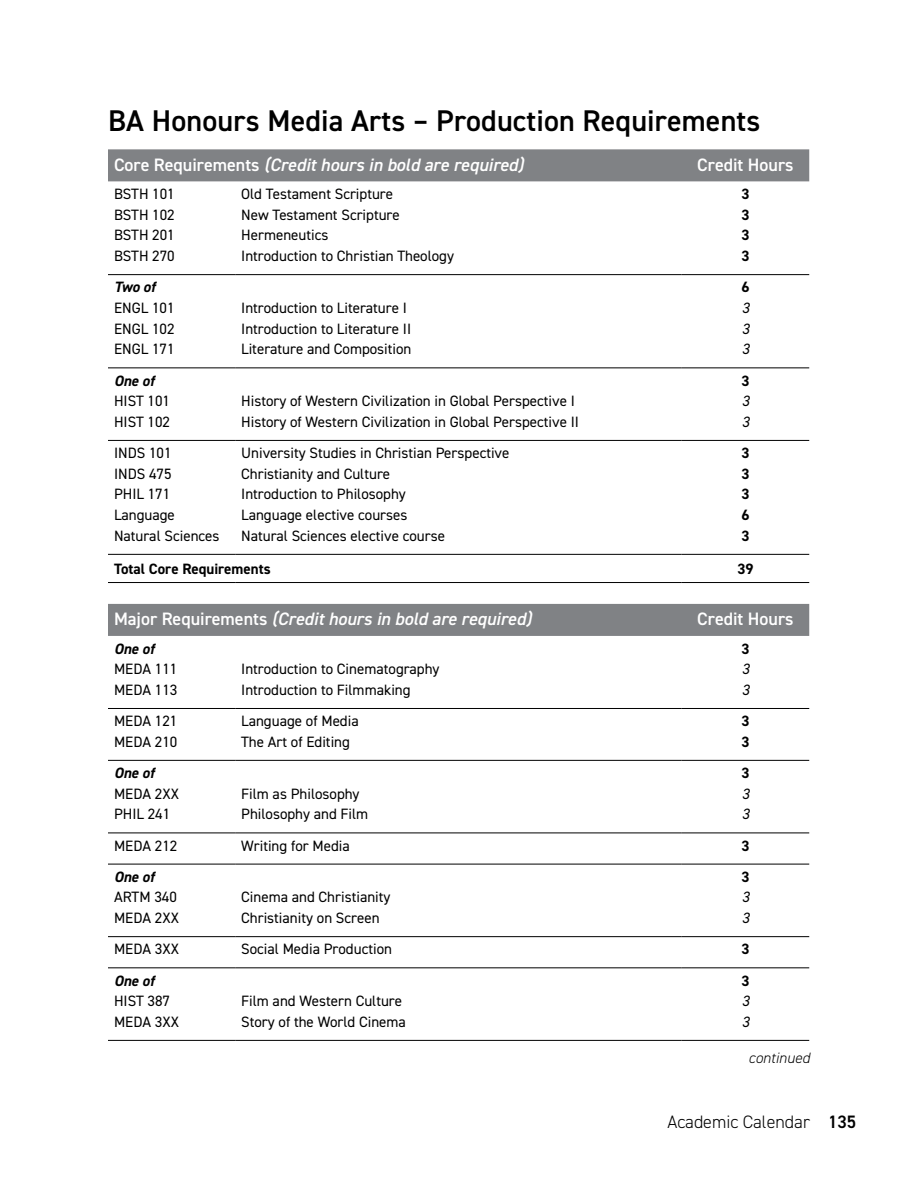
<style>
.page{position:relative;width:918px;height:1188px;background:#fff}
.page>*{position:absolute;margin:0;border:0;box-sizing:border-box;transform-origin:0 0}
.t1{font:600 30px "DIN2014";letter-spacing:.005em;color:#000}
.t2{font:italic 600 18px "DIN2014";color:#fff}
.t3{font:600 18px "DIN2014";color:#fff}
.t4{font:300 18px "DIN2014";color:#000}
.t5{font:15px "DIN2014";color:#000}
.t6{font:700 15px "DIN2014";color:#000}
.t7{font:italic 700 15px "DIN2014";color:#000}
.t8{font:italic 15px "DIN2014";color:#000}
.t9{font:italic 300 15px "DIN2014";letter-spacing:.005em;color:#000}
.s1{font-style:normal}
.s2{font-weight:600}
</style>
<div class="page">
<div style="left:108px;top:149px;width:701px;height:32px;background:#808285"></div>
<hr style="left:682px;top:582px;width:127px;height:1px;background:#000">
<hr style="left:108px;top:274px;width:127px;height:1px;background:#000">
<hr style="left:235px;top:274px;width:447px;height:1px;background:#000">
<hr style="left:682px;top:274px;width:127px;height:1px;background:#000">
<hr style="left:108px;top:554px;width:127px;height:1px;background:#000">
<hr style="left:235px;top:554px;width:447px;height:1px;background:#000">
<hr style="left:682px;top:554px;width:127px;height:1px;background:#000">
<hr style="left:108px;top:367px;width:127px;height:1px;background:#000">
<hr style="left:235px;top:367px;width:447px;height:1px;background:#000">
<hr style="left:682px;top:367px;width:127px;height:1px;background:#000">
<hr style="left:108px;top:582px;width:127px;height:1px;background:#000">
<hr style="left:235px;top:582px;width:447px;height:1px;background:#000">
<hr style="left:108px;top:440px;width:127px;height:1px;background:#000">
<hr style="left:235px;top:440px;width:447px;height:1px;background:#000">
<hr style="left:682px;top:440px;width:127px;height:1px;background:#000">
<div style="left:108px;top:604px;width:701px;height:32px;background:#808285"></div>
<hr style="left:108px;top:760px;width:127px;height:1px;background:#000">
<hr style="left:235px;top:760px;width:447px;height:1px;background:#000">
<hr style="left:682px;top:760px;width:127px;height:1px;background:#000">
<hr style="left:108px;top:864px;width:127px;height:1px;background:#000">
<hr style="left:235px;top:864px;width:447px;height:1px;background:#000">
<hr style="left:682px;top:864px;width:127px;height:1px;background:#000">
<hr style="left:108px;top:967px;width:127px;height:1px;background:#000">
<hr style="left:235px;top:967px;width:447px;height:1px;background:#000">
<hr style="left:682px;top:967px;width:127px;height:1px;background:#000">
<hr style="left:108px;top:1040px;width:127px;height:1px;background:#000">
<hr style="left:235px;top:1040px;width:447px;height:1px;background:#000">
<hr style="left:682px;top:1040px;width:127px;height:1px;background:#000">
<hr style="left:108px;top:708px;width:127px;height:1px;background:#000">
<hr style="left:235px;top:708px;width:447px;height:1px;background:#000">
<hr style="left:682px;top:708px;width:127px;height:1px;background:#000">
<hr style="left:108px;top:833px;width:127px;height:1px;background:#000">
<hr style="left:235px;top:833px;width:447px;height:1px;background:#000">
<hr style="left:682px;top:833px;width:127px;height:1px;background:#000">
<hr style="left:108px;top:936px;width:127px;height:1px;background:#000">
<hr style="left:235px;top:936px;width:447px;height:1px;background:#000">
<hr style="left:682px;top:936px;width:127px;height:1px;background:#000">
<h1 class="t1" style="left:108px;top:101px;width:654px">BA Honours Media Arts – Production Requirements</h1>
<p class="t2" style="left:114px;top:153px;width:411px"><span class="s1">Core Requirements</span> (Credit hours in bold are required)</p>
<p class="t3" style="left:697px;top:153px;width:98px">Credit Hours</p>
<p class="t5" style="left:114px;top:185px;width:62px">BSTH 101</p>
<p class="t5" style="left:241px;top:185px;width:154px">Old Testament Scripture</p>
<p class="t6" style="left:741px;top:184px;width:10px">3</p>
<p class="t5" style="left:114px;top:205px;width:62px">BSTH 102</p>
<p class="t5" style="left:241px;top:205px;width:160px">New Testament Scripture</p>
<p class="t6" style="left:741px;top:205px;width:10px">3</p>
<p class="t5" style="left:114px;top:226px;width:62px">BSTH 201</p>
<p class="t5" style="left:241px;top:226px;width:89px">Hermeneutics</p>
<p class="t6" style="left:741px;top:225px;width:10px">3</p>
<p class="t5" style="left:114px;top:247px;width:62px">BSTH 270</p>
<p class="t5" style="left:241px;top:247px;width:214px">Introduction to Christian Theology</p>
<p class="t6" style="left:741px;top:246px;width:10px">3</p>
<p class="t7" style="left:114px;top:277px;width:43px">Two of</p>
<p class="t6" style="left:741px;top:277px;width:10px">6</p>
<p class="t5" style="left:114px;top:298px;width:62px">ENGL 101</p>
<p class="t5" style="left:241px;top:298px;width:167px">Introduction to Literature I</p>
<p class="t8" style="left:742px;top:298px;width:9px">3</p>
<p class="t5" style="left:114px;top:319px;width:62px">ENGL 102</p>
<p class="t5" style="left:241px;top:319px;width:171px">Introduction to Literature II</p>
<p class="t8" style="left:742px;top:319px;width:9px">3</p>
<p class="t5" style="left:114px;top:340px;width:62px">ENGL 171</p>
<p class="t5" style="left:241px;top:340px;width:172px">Literature and Composition</p>
<p class="t8" style="left:742px;top:340px;width:9px">3</p>
<p class="t7" style="left:114px;top:370px;width:42px">One of</p>
<p class="t6" style="left:741px;top:370px;width:10px">3</p>
<p class="t5" style="left:114px;top:392px;width:58px">HIST 101</p>
<p class="t5" style="left:241px;top:392px;width:335px">History of Western Civilization in Global Perspective I</p>
<p class="t8" style="left:742px;top:392px;width:9px">3</p>
<p class="t5" style="left:114px;top:412px;width:58px">HIST 102</p>
<p class="t5" style="left:241px;top:412px;width:339px">History of Western Civilization in Global Perspective II</p>
<p class="t8" style="left:742px;top:412px;width:9px">3</p>
<p class="t5" style="left:114px;top:444px;width:59px">INDS 101</p>
<p class="t5" style="left:241px;top:444px;width:270px">University Studies in Christian Perspective</p>
<p class="t6" style="left:741px;top:443px;width:10px">3</p>
<p class="t5" style="left:114px;top:464px;width:59px">INDS 475</p>
<p class="t5" style="left:241px;top:464px;width:151px">Christianity and Culture</p>
<p class="t6" style="left:741px;top:464px;width:10px">3</p>
<p class="t5" style="left:114px;top:485px;width:58px">PHIL 171</p>
<p class="t5" style="left:241px;top:485px;width:166px">Introduction to Philosophy</p>
<p class="t6" style="left:741px;top:484px;width:10px">3</p>
<p class="t5" style="left:114px;top:506px;width:62px">Language</p>
<p class="t5" style="left:241px;top:506px;width:168px">Language elective courses</p>
<p class="t6" style="left:741px;top:505px;width:10px">6</p>
<p class="t5" style="left:114px;top:526px;width:107px">Natural Sciences</p>
<p class="t5" style="left:241px;top:526px;width:205px">Natural Sciences elective course</p>
<p class="t6" style="left:741px;top:526px;width:10px">3</p>
<p class="t6" style="left:114px;top:558px;width:158px">Total Core Requirements</p>
<p class="t6" style="left:737px;top:558px;width:18px">39</p>
<p class="t2" style="left:114px;top:607px;width:419px"><span class="s1">Major Requirements</span> (Credit hours in bold are required)</p>
<p class="t3" style="left:697px;top:607px;width:98px">Credit Hours</p>
<p class="t7" style="left:114px;top:638px;width:42px">One of</p>
<p class="t6" style="left:741px;top:638px;width:10px">3</p>
<p class="t5" style="left:114px;top:660px;width:65px">MEDA 111</p>
<p class="t5" style="left:241px;top:660px;width:200px">Introduction to Cinematography</p>
<p class="t8" style="left:742px;top:660px;width:9px">3</p>
<p class="t5" style="left:114px;top:680px;width:65px">MEDA 113</p>
<p class="t5" style="left:241px;top:680px;width:171px">Introduction to Filmmaking</p>
<p class="t8" style="left:742px;top:680px;width:9px">3</p>
<p class="t5" style="left:114px;top:712px;width:65px">MEDA 121</p>
<p class="t5" style="left:241px;top:712px;width:119px">Language of Media</p>
<p class="t6" style="left:741px;top:711px;width:10px">3</p>
<p class="t5" style="left:114px;top:732px;width:65px">MEDA 210</p>
<p class="t5" style="left:241px;top:732px;width:110px">The Art of Editing</p>
<p class="t6" style="left:741px;top:732px;width:10px">3</p>
<p class="t7" style="left:114px;top:763px;width:42px">One of</p>
<p class="t6" style="left:741px;top:763px;width:10px">3</p>
<p class="t5" style="left:114px;top:784px;width:66px">MEDA 2XX</p>
<p class="t5" style="left:241px;top:784px;width:120px">Film as Philosophy</p>
<p class="t8" style="left:742px;top:784px;width:9px">3</p>
<p class="t5" style="left:114px;top:805px;width:58px">PHIL 241</p>
<p class="t5" style="left:241px;top:805px;width:129px">Philosophy and Film</p>
<p class="t8" style="left:742px;top:805px;width:9px">3</p>
<p class="t5" style="left:114px;top:836px;width:65px">MEDA 212</p>
<p class="t5" style="left:241px;top:836px;width:110px">Writing for Media</p>
<p class="t6" style="left:741px;top:835px;width:10px">3</p>
<p class="t7" style="left:114px;top:867px;width:42px">One of</p>
<p class="t6" style="left:741px;top:867px;width:10px">3</p>
<p class="t5" style="left:114px;top:888px;width:64px">ARTM 340</p>
<p class="t5" style="left:241px;top:888px;width:151px">Cinema and Christianity</p>
<p class="t8" style="left:742px;top:888px;width:9px">3</p>
<p class="t5" style="left:114px;top:909px;width:66px">MEDA 2XX</p>
<p class="t5" style="left:241px;top:909px;width:140px">Christianity on Screen</p>
<p class="t8" style="left:742px;top:909px;width:9px">3</p>
<p class="t5" style="left:114px;top:940px;width:66px">MEDA 3XX</p>
<p class="t5" style="left:241px;top:940px;width:152px">Social Media Production</p>
<p class="t6" style="left:741px;top:939px;width:10px">3</p>
<p class="t7" style="left:114px;top:970px;width:42px">One of</p>
<p class="t6" style="left:741px;top:970px;width:10px">3</p>
<p class="t5" style="left:114px;top:992px;width:58px">HIST 387</p>
<p class="t5" style="left:241px;top:992px;width:163px">Film and Western Culture</p>
<p class="t8" style="left:742px;top:992px;width:9px">3</p>
<p class="t5" style="left:114px;top:1012px;width:66px">MEDA 3XX</p>
<p class="t5" style="left:241px;top:1012px;width:166px">Story of the World Cinema</p>
<p class="t8" style="left:742px;top:1012px;width:9px">3</p>
<p class="t9" style="left:749px;top:1049px;width:63px">continued</p>
<p class="t4" style="left:668px;top:1111px;width:190px">Academic Calendar <span class="s2">135</span></p>
</div>
